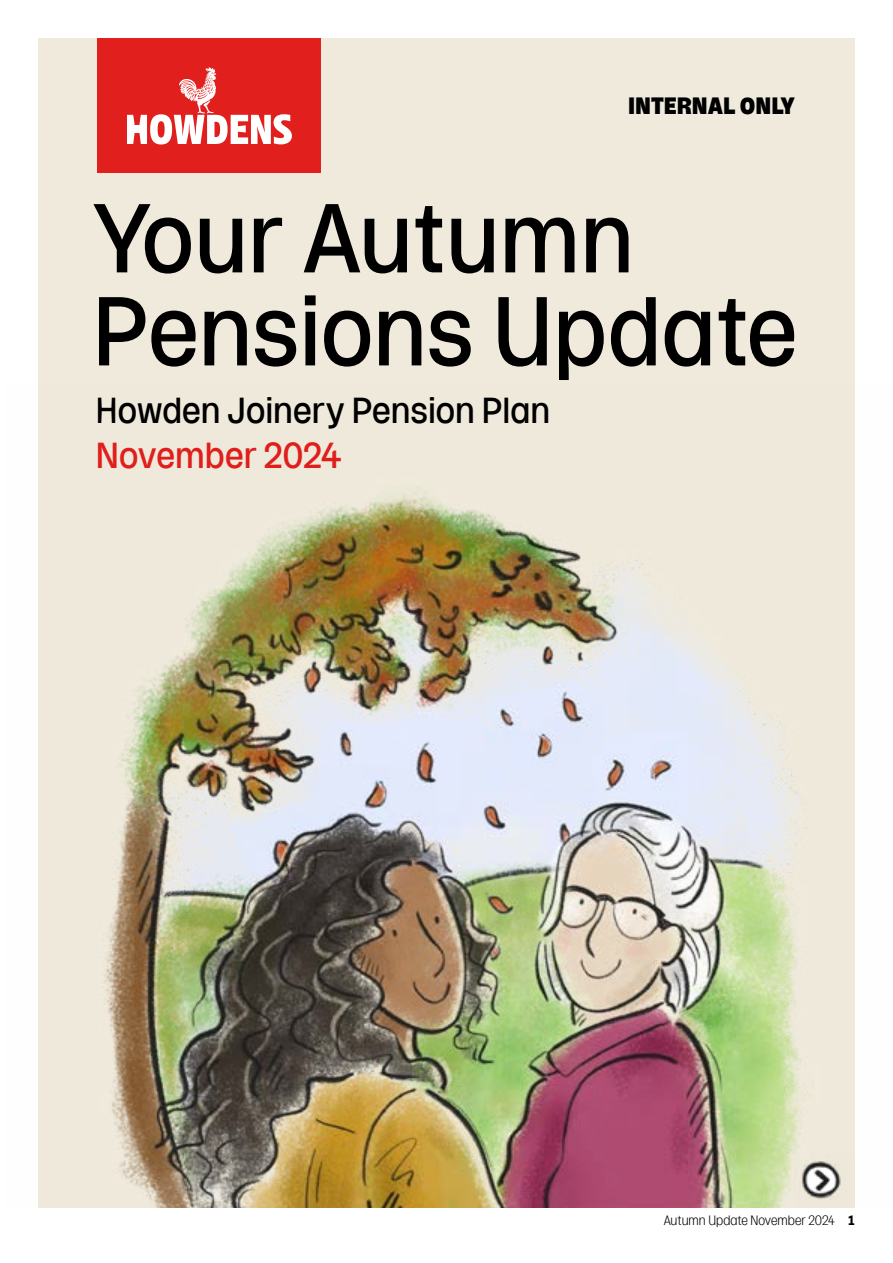
<style>
.page{position:relative;width:893px;height:1263px;background:#fff}
.page>*{position:absolute;margin:0;border:0;box-sizing:border-box;transform-origin:0 0}
.t1{font:97.5px/93px "Rooster 2022";color:#000}
.t2{font:36px "Rooster 2022";color:#000}
.t3{font:36px "Rooster 2022";letter-spacing:-.005em;color:#e11f1d}
.t4{font:900 23.55px "Rooster 2022";color:#000}
.t5{font:300 13.5px "Rooster 2022";color:#000}
.s1{font-weight:700}
</style>
<div class="page">
<div style="left:38px;top:38px;width:817px;height:1170px;background:#efeadc"></div>
<div style="left:98px;top:38px;width:223px;height:135px;background:#e11f1d"></div>
<svg style="left:127px;top:67px;width:165px;height:77px"></svg>
<img style="left:104px;top:491px;width:737px;height:717px">
<h3 class="t4" style="left:628px;top:94px;width:169px">INTERNAL ONLY</h3>
<h1 class="t1" style="left:93px;top:191px;width:706px">Your Autumn<br>Pensions Update</h1>
<h2 class="t2" style="left:96px;top:391px;width:456px">Howden Joinery Pension Plan</h2>
<h2 class="t3" style="left:96px;top:436px;width:247px">November 2024</h2>
<p class="t5" style="left:664px;top:1213px;width:192px">Autumn Update November 2024 <span class="s1">1</span></p>
</div>
